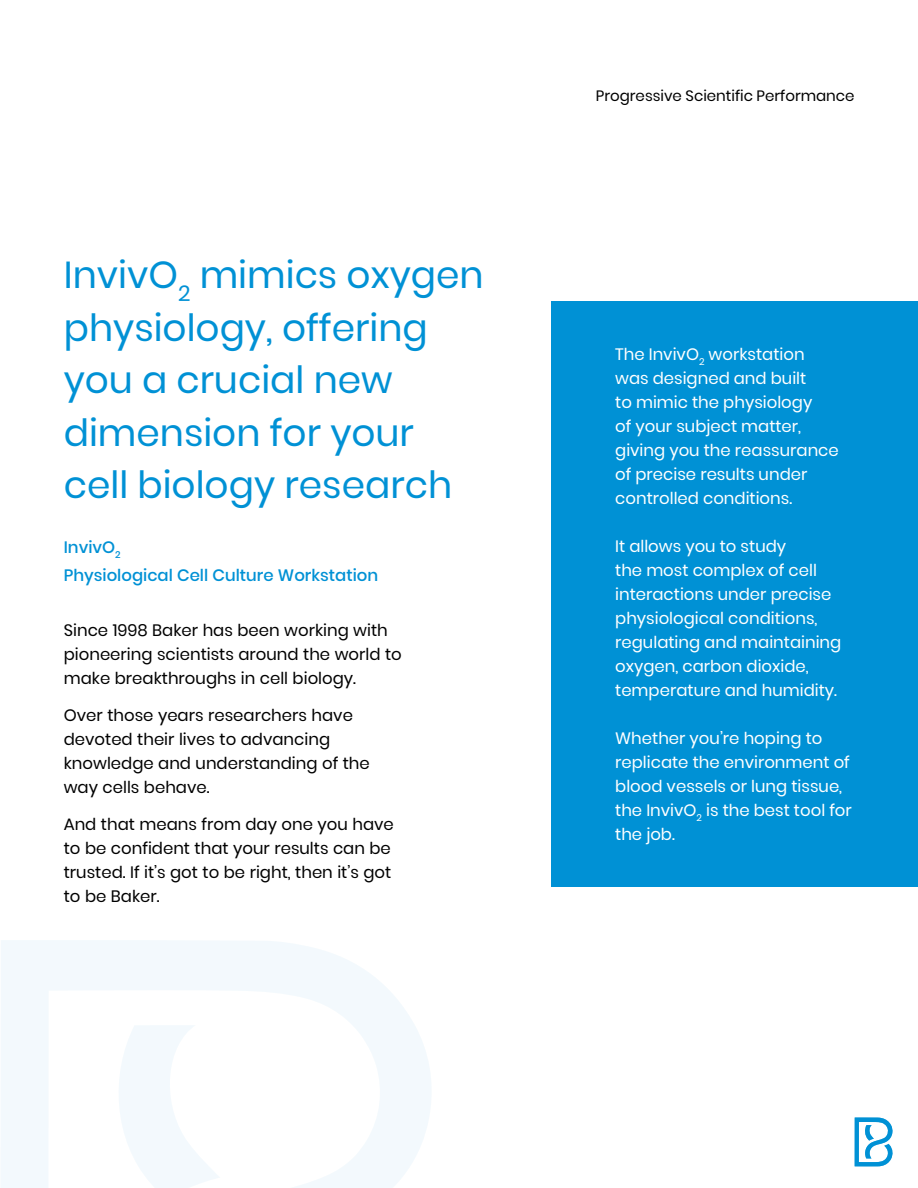
<style>
.page{position:relative;width:918px;height:1188px;background:#fff}
.page>*{position:absolute;margin:0;border:0;box-sizing:border-box;transform-origin:0 0}
.t1{font:37.5px/52.5px "Poppins";color:#0091d5}
.t2{font:16.5px/24px "Poppins";color:#fff}
.t3{font:16.5px/24px "Poppins";color:#000}
.t4{font:500 16.5px/28.2px "Poppins";color:#0091d5}
.t5{font:15px "Poppins";color:#000}
</style>
<div class="page">
<svg style="left:855px;top:1118px;width:38px;height:48px"></svg>
<div style="left:551px;top:301px;width:367px;height:586px;background:#0091d5"></div>
<svg style="left:48px;top:940px;width:383px;height:248px"></svg>
<h1 class="t1" style="left:64px;top:248px;width:421px">InvivO<sub>2</sub> mimics oxygen physiology, offering you a crucial new dimension for your cell biology research</h1>
<p class="t4" style="left:64px;top:535px;width:316px">InvivO<sub>2<br></sub>Physiological Cell Culture Workstation</p>
<p class="t3" style="left:64px;top:618px;width:340px">Since 1998 Baker has been working with pioneering scientists around the world to make breakthroughs in cell biology.</p>
<p class="t3" style="left:64px;top:703px;width:308px">Over those years researchers have devoted their lives to advancing knowledge and understanding of the way cells behave.</p>
<p class="t3" style="left:64px;top:812px;width:332px">And that means from day one you have to be confident that your results can be trusted. If it’s got to be right, then it’s got to be Baker.</p>
<p class="t5" style="left:596px;top:86px;width:260px">Progressive Scientific Performance</p>
<p class="t2" style="left:615px;top:342px;width:225px">The InvivO<sub>2</sub> workstation was designed and built<br>to mimic the physiology<br>of your subject matter, giving you the reassurance of precise results under controlled conditions.</p>
<p class="t2" style="left:615px;top:534px;width:228px">It allows you to study<br>the most complex of cell interactions under precise physiological conditions, regulating and maintaining oxygen, carbon dioxide, temperature and humidity.</p>
<p class="t2" style="left:615px;top:726px;width:238px">Whether you’re hoping to replicate the environment of blood vessels or lung tissue, the InvivO<sub>2</sub> is the best tool for the job.</p>
</div>
